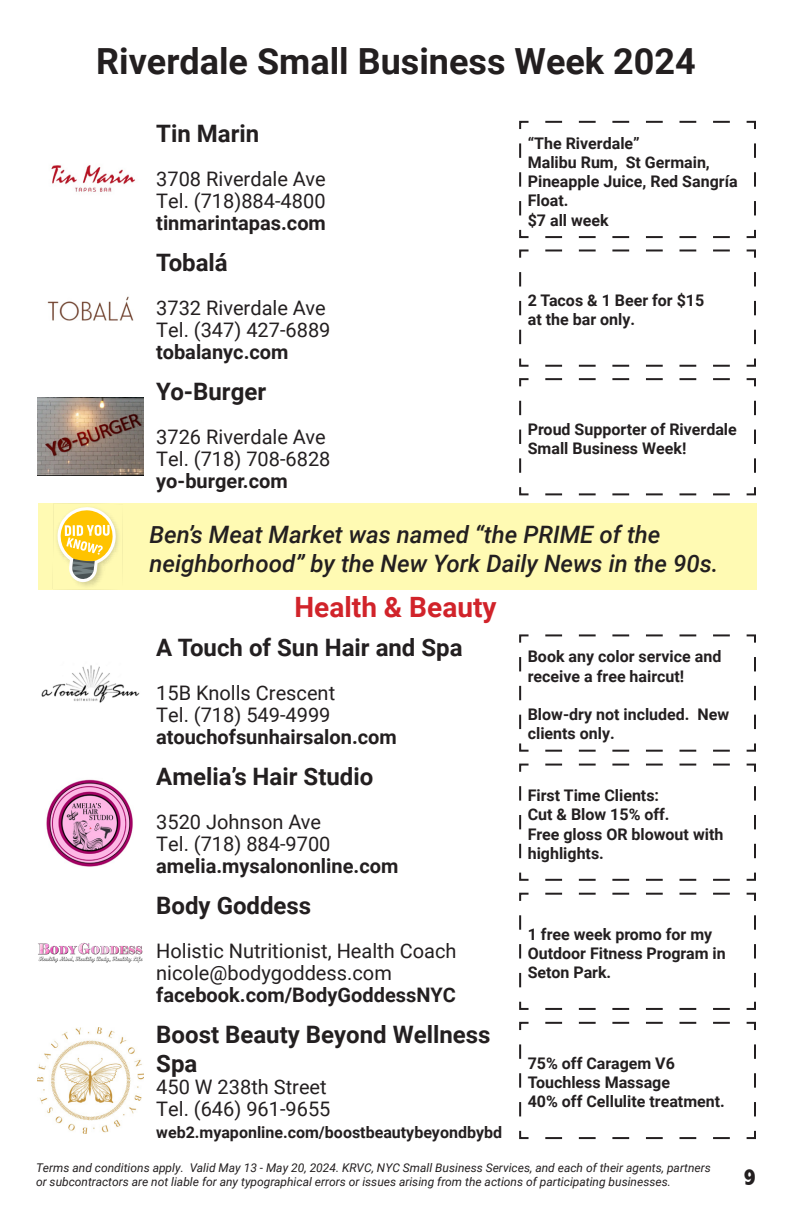
<style>
.page{position:relative;width:792px;height:1224px;background:#fff}
.page>*{position:absolute;margin:0;border:0;box-sizing:border-box;transform-origin:0 0}
.t1{font:700 36px "Roboto";color:#231f20}
.Heading{font:700 28px "Roboto";color:#d1232a}
.BusinessName{font:700 24px/28.8px "Roboto";color:#231f20}
.t2{font:italic 500 24px/28.8px "Roboto";color:#231f20}
.t3{font:800 condensed 24px "Abadi";color:#231f20}
.Business_Address{font:20px "Roboto";color:#231f20}
.BusinessWebSocial{font:700 20px "Roboto";color:#231f20}
.Discount{font:700 16px/19.2px "Roboto";color:#231f20}
.BusinessWebSocial-2{font:700 16px "Roboto";color:#231f20}
.t4{font:italic 12px/14.4px "Roboto";color:#231f20}
</style>
<div class="page">
<svg style="left:519px;top:634px;width:237px;height:118px"></svg>
<img style="left:41px;top:665px;width:99px;height:38px">
<svg style="left:519px;top:763px;width:237px;height:118px"></svg>
<img style="left:46px;top:779px;width:87px;height:88px">
<svg style="left:519px;top:1021px;width:237px;height:119px"></svg>
<img style="left:38px;top:1028px;width:106px;height:105px">
<svg style="left:519px;top:120px;width:237px;height:119px"></svg>
<img style="left:51px;top:165px;width:84px;height:27px">
<svg style="left:519px;top:249px;width:237px;height:118px"></svg>
<img style="left:47px;top:296px;width:87px;height:25px">
<svg style="left:519px;top:378px;width:237px;height:118px"></svg>
<img style="left:38px;top:398px;width:106px;height:78px">
<svg style="left:519px;top:892px;width:237px;height:118px"></svg>
<img style="left:38px;top:943px;width:105px;height:20px">
<div style="left:38px;top:503px;width:719px;height:87px;background:#fffab3"></div>
<svg style="left:53px;top:507px;width:70px;height:83px"></svg>
<h1 class="t1" style="left:96px;top:36px;width:601px">Riverdale Small Business Week 2024</h1>
<p class="BusinessName" style="left:156px;top:119px;width:105px">Tin Marin</p>
<p class="Business_Address" style="left:156px;top:165px;width:171px">3708 Riverdale Ave</p>
<p class="Business_Address" style="left:156px;top:187px;width:171px">Tel. (718)884-4800</p>
<p class="BusinessWebSocial" style="left:156px;top:209px;width:171px">tinmarintapas.com</p>
<p class="BusinessName" style="left:156px;top:247px;width:73px">Tobalá</p>
<p class="Business_Address" style="left:156px;top:294px;width:171px">3732 Riverdale Ave</p>
<p class="Business_Address" style="left:156px;top:316px;width:176px">Tel. (347) 427-6889</p>
<p class="BusinessWebSocial" style="left:156px;top:338px;width:134px">tobalanyc.com</p>
<p class="BusinessName" style="left:156px;top:376px;width:111px">Yo-Burger</p>
<p class="Business_Address" style="left:156px;top:423px;width:171px">3726 Riverdale Ave</p>
<p class="Business_Address" style="left:156px;top:445px;width:176px">Tel. (718) 708-6828</p>
<p class="BusinessWebSocial" style="left:156px;top:467px;width:133px">yo-burger.com</p>
<p class="Discount" style="left:528px;top:133px;width:113px">“The Riverdale”</p>
<p class="Discount" style="left:528px;top:152px;width:211px">Malibu Rum, St Germain,<br>Pineapple Juice, Red Sangría<br>Float.</p>
<p class="Discount" style="left:528px;top:210px;width:83px">$7 all week</p>
<p class="Discount" style="left:528px;top:290px;width:178px">2 Tacos &amp; 1 Beer for $15</p>
<p class="Discount" style="left:528px;top:310px;width:109px">at the bar only.</p>
<p class="Discount" style="left:528px;top:419px;width:211px">Proud Supporter of Riverdale<br>Small Business Week!</p>
<p class="t2" style="left:149px;top:519px;width:571px">Ben’s Meat Market was named “the PRIME of the neighborhood” by the New York Daily News in the 90s.</p>
<p class="Heading" style="left:294px;top:587px;width:204px">Health &amp; Beauty</p>
<p class="BusinessName" style="left:156px;top:632px;width:308px">A Touch of Sun Hair and Spa</p>
<p class="Business_Address" style="left:156px;top:679px;width:180px">15B Knolls Crescent</p>
<p class="Business_Address" style="left:156px;top:701px;width:176px">Tel. (718) 549-4999</p>
<p class="BusinessWebSocial" style="left:156px;top:723px;width:242px">atouchofsunhairsalon.com</p>
<p class="BusinessName" style="left:156px;top:761px;width:219px">Amelia’s Hair Studio</p>
<p class="Business_Address" style="left:156px;top:808px;width:166px">3520 Johnson Ave</p>
<p class="Business_Address" style="left:156px;top:830px;width:176px">Tel. (718) 884-9700</p>
<p class="BusinessWebSocial" style="left:156px;top:852px;width:244px">amelia.mysalononline.com</p>
<p class="BusinessName" style="left:156px;top:890px;width:156px">Body Goddess</p>
<p class="Business_Address" style="left:156px;top:937px;width:302px">Holistic Nutritionist, Health Coach</p>
<p class="Business_Address" style="left:156px;top:959px;width:237px">nicole@bodygoddess.com</p>
<p class="BusinessWebSocial" style="left:156px;top:981px;width:301px">facebook.com/BodyGoddessNYC</p>
<p class="BusinessName" style="left:156px;top:1020px;width:336px">Boost Beauty Beyond Wellness<br>Spa</p>
<p class="Business_Address" style="left:156px;top:1073px;width:172px">450 W 238th Street</p>
<p class="Business_Address" style="left:156px;top:1095px;width:176px">Tel. (646) 961-9655</p>
<p class="BusinessWebSocial-2" style="left:156px;top:1121px;width:347px">web2.myaponline.com/boostbeautybeyondbybd</p>
<p class="Discount" style="left:528px;top:647px;width:195px">Book any color service and receive a free haircut!</p>
<p class="Discount" style="left:528px;top:704px;width:203px">Blow-dry not included. New clients only.</p>
<p class="Discount" style="left:528px;top:785px;width:133px">First Time Clients:</p>
<p class="Discount" style="left:528px;top:804px;width:143px">Cut &amp; Blow 15% off.</p>
<p class="Discount" style="left:528px;top:824px;width:197px">Free gloss OR blowout with highlights.</p>
<p class="Discount" style="left:528px;top:924px;width:200px">1 free week promo for my<br>Outdoor Fitness Program in<br>Seton Park.</p>
<p class="Discount" style="left:528px;top:1053px;width:149px">75% off Caragem V6<br>Touchless Massage</p>
<p class="Discount" style="left:528px;top:1092px;width:199px">40% off Cellulite treatment.</p>
<p class="t4" style="left:36px;top:1160px;width:676px">Terms and conditions apply. Valid May 13 - May 20, 2024. KRVC, NYC Small Business Services, and each of their agents, partners or subcontractors are not liable for any typographical errors or issues arising from the actions of participating businesses.</p>
<h3 class="t3" style="left:744px;top:1163px;width:14px">9</h3>
</div>
